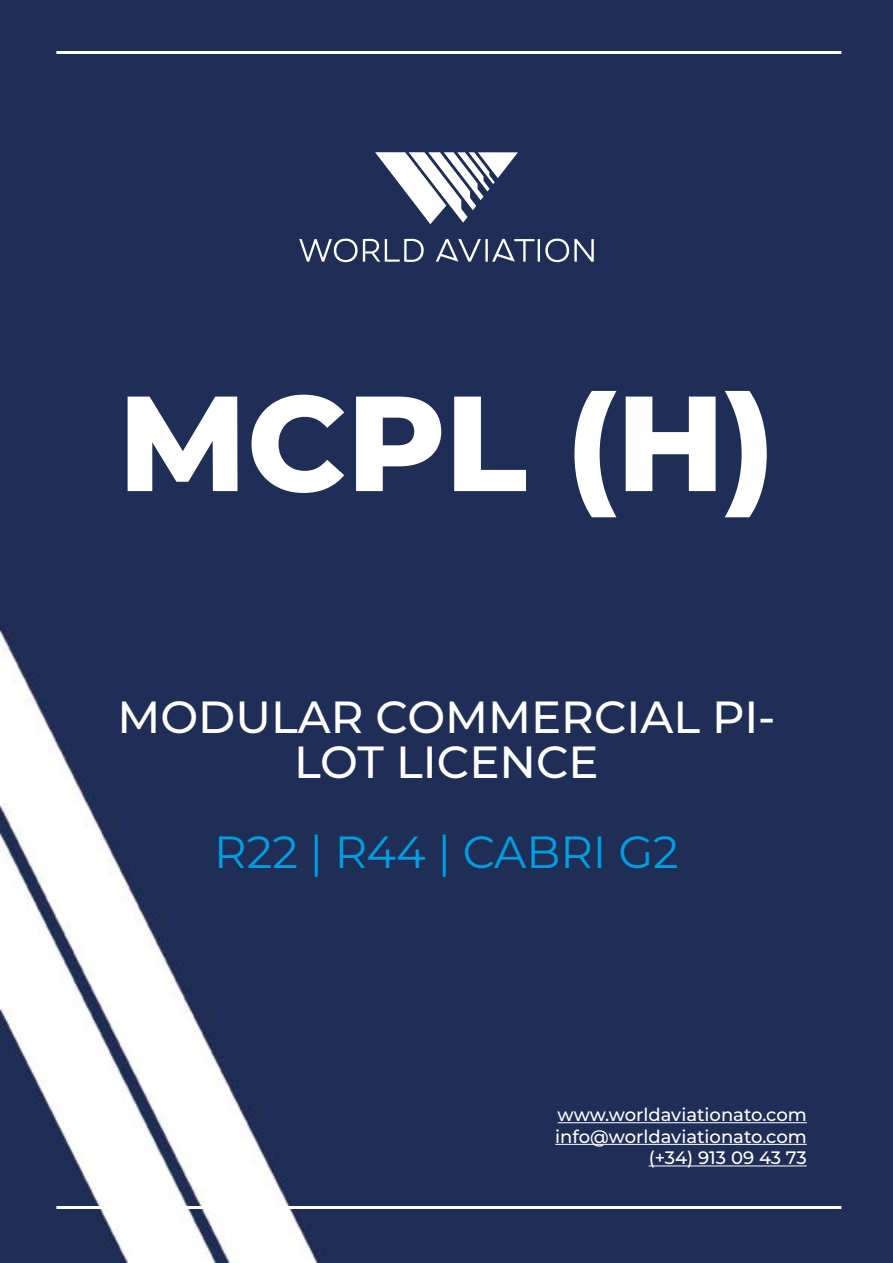
<style>
.page{position:relative;width:893px;height:1263px;background:#fff}
.page>*{position:absolute;margin:0;border:0;box-sizing:border-box;transform-origin:0 0}
.t1{font:800 135px "Montserrat";color:#fff}
.t2{font:500 45px/45px "Montserrat";color:#fff;text-align:center}
.t3{font:45px "Montserrat";color:#009fe3}
.t4{font:500 18px/21.6px "Montserrat";color:#fff;text-align:right}
</style>
<div class="page">
<img style="left:0;top:0;width:893px;height:1263px">
<hr style="left:56px;top:1206px;width:785px;height:3px;background:#fff">
<hr style="left:56px;top:51px;width:785px;height:3px;background:#fff">
<hr style="left:558px;top:1122px;width:249px;height:1px;background:#fff">
<hr style="left:555px;top:1144px;width:252px;height:1px;background:#fff">
<hr style="left:649px;top:1165px;width:158px;height:1px;background:#fff">
<svg style="left:299px;top:239px;width:295px;height:23px"></svg>
<svg style="left:375px;top:152px;width:143px;height:72px"></svg>
<h1 class="t1" style="left:118px;top:353px;width:658px">MCPL (H)</h1>
<h2 class="t2" style="left:117px;top:693px;width:659px">MODULAR COMMERCIAL PI-<br>LOT LICENCE</h2>
<h2 class="t3" style="left:214px;top:822px;width:466px">R22 | R44 | CABRI G2</h2>
<p class="t4" style="left:555px;top:1103px;width:253px">www.worldaviationato.com info@worldaviationato.com (+34) 913 09 43 73</p>
</div>
